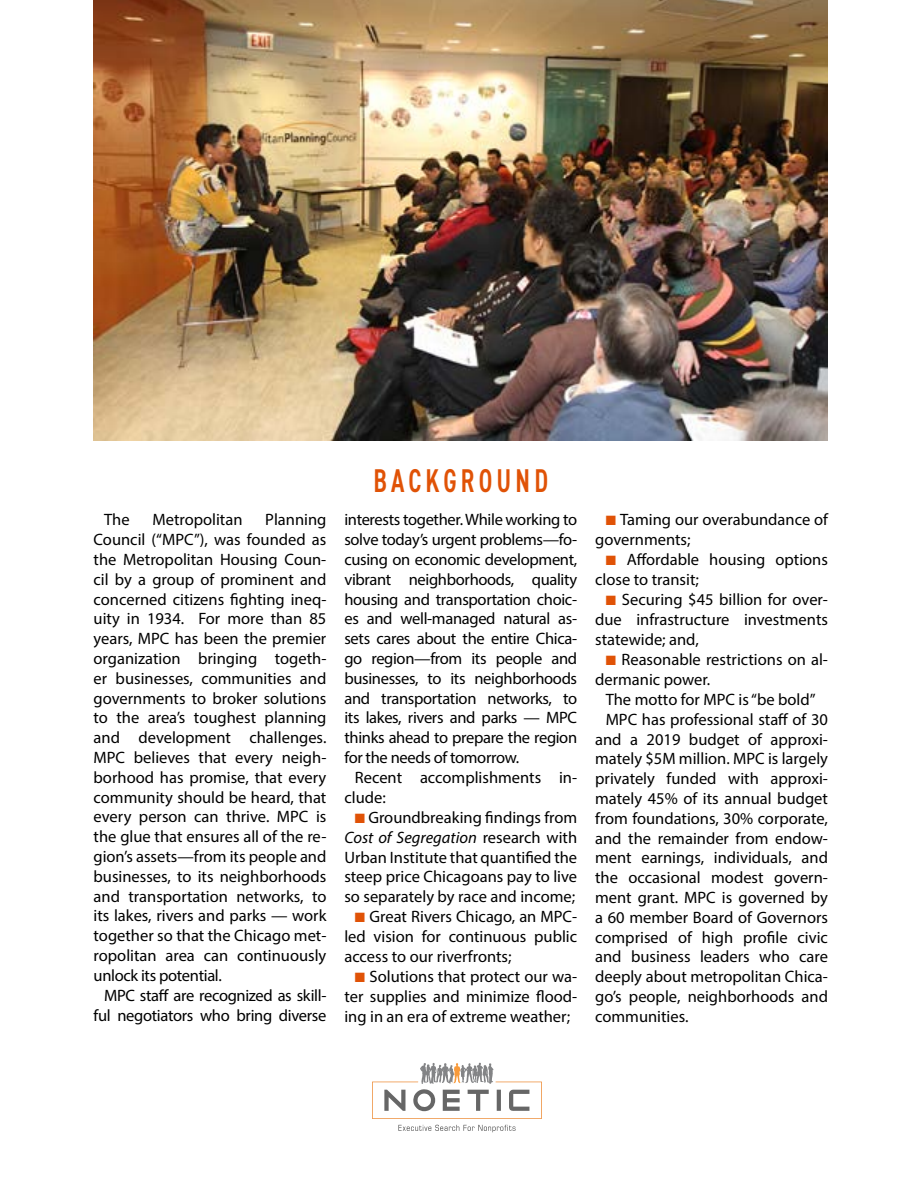
<style>
.page{position:relative;width:918px;height:1188px;background:#fff}
.page>*{position:absolute;margin:0;border:0;box-sizing:border-box;transform-origin:0 0}
.t1{font:600 condensed 33px "DIN2014";letter-spacing:.16em;color:#e05206;scale:.8 1}
.t2{font:16.5px/19.8px "Myriad Pro";color:#000;text-align:justify}
.t3{font:16.5px/19.8px "Myriad Pro";letter-spacing:-.02em;color:#000;text-align:right}
.s1{color:#e05206}
.s2{font-style:italic}
</style>
<div class="page">
<svg style="left:372px;top:1063px;width:170px;height:56px"></svg>
<svg style="left:398px;top:1125px;width:118px;height:7px"></svg>
<img style="left:94px;top:0;width:734px;height:440px">
<p class="t2" style="left:94px;top:510px;width:234px;text-indent:172px">Planning Council (“MPC”), was founded as the Metropolitan Housing Coun&shy;cil by a group of prominent and concerned citizens fighting ineq&shy;uity in 1934. For more than 85 years, MPC has been the premier organization bringing togeth&shy;er businesses, communities and governments to broker solutions to the area’s toughest planning and development challenges.<br>MPC believes that every neigh&shy;borhood has promise, that every community should be heard, that every person can thrive. MPC is the glue that ensures all of the re&shy;gion’s assets—from its people and businesses, to its neighborhoods and transportation networks, to its lakes, rivers and parks — work together so that the Chicago met&shy;ropolitan area can continuously unlock its potential.</p>
<p class="t3" style="left:94px;top:985px;width:234px">MPC staff are recognized as skill&shy;ful negotiators who bring diverse</p>
<p class="t2" style="left:104px;top:510px;width:27px">The</p>
<p class="t2" style="left:152px;top:510px;width:92px">Metropolitan</p>
<h1 class="t1" style="left:373px;top:459px;width:220px">BACKGROUND</h1>
<p class="t2" style="left:344px;top:510px;width:234px">interests together. While working to solve today’s urgent problems—fo&shy;cusing on economic development, vibrant neighborhoods, quality housing and transportation choic&shy;es and well-managed natural as&shy;sets cares about the entire Chica&shy;go region—from its people and businesses, to its neighborhoods and transportation networks, to its lakes, rivers and parks — MPC thinks ahead to prepare the region for the needs of tomorrow.</p>
<p class="t2" style="left:344px;top:767px;width:234px;text-indent:10px">Recent accomplishments in&shy;clude:</p>
<p class="t2" style="left:344px;top:807px;width:234px;text-indent:10px"><span class="s1">■</span> Groundbreaking findings from <span class="s2">Cost of Segregation</span> research with Urban Institute that quantified the steep price Chicagoans pay to live so separately by race and income;</p>
<p class="t2" style="left:344px;top:907px;width:234px;text-indent:10px"><span class="s1">■</span> Great Rivers Chicago, an MPC&shy;led vision for continuous public access to our riverfronts;</p>
<p class="t2" style="left:344px;top:966px;width:234px;text-indent:10px"><span class="s1">■</span> Solutions that protect our wa&shy;ter supplies and minimize flood&shy;ing in an era of extreme weather;</p>
<p class="t2" style="left:595px;top:510px;width:234px;text-indent:11px"><span class="s1">■</span> Taming our overabundance of governments;</p>
<p class="t2" style="left:595px;top:550px;width:234px;text-indent:11px"><span class="s1">■</span> Affordable housing options close to transit;</p>
<p class="t2" style="left:595px;top:589px;width:234px;text-indent:10px"><span class="s1">■</span> Securing $45 billion for over&shy;due infrastructure investments statewide; and,</p>
<p class="t2" style="left:595px;top:649px;width:234px;text-indent:10px"><span class="s1">■</span> Reasonable restrictions on al&shy;dermanic power.</p>
<p class="t2" style="left:606px;top:689px;width:212px">The motto for MPC is “be bold”</p>
<p class="t2" style="left:606px;top:709px;width:224px">MPC has professional staff of 30</p>
<p class="t2" style="left:595px;top:729px;width:234px">and a 2019 budget of approxi-</p>
<p class="t2" style="left:595px;top:749px;width:234px">mately $5M million. MPC is largely</p>
<p class="t2" style="left:595px;top:769px;width:234px">privately funded with approxi-</p>
<p class="t2" style="left:595px;top:788px;width:234px">mately 45% of its annual budget</p>
<p class="t2" style="left:595px;top:808px;width:234px">from foundations, 30% corporate,</p>
<p class="t2" style="left:595px;top:828px;width:234px">and the remainder from endow-</p>
<p class="t2" style="left:595px;top:848px;width:234px">ment earnings, individuals, and</p>
<p class="t2" style="left:595px;top:868px;width:234px">the occasional modest govern-</p>
<p class="t2" style="left:595px;top:887px;width:234px">ment grant. MPC is governed by</p>
<p class="t2" style="left:595px;top:907px;width:234px">a 60 member Board of Governors</p>
<p class="t2" style="left:595px;top:927px;width:234px">comprised of high profile civic</p>
<p class="t2" style="left:595px;top:947px;width:234px">and business leaders who care</p>
<p class="t2" style="left:595px;top:967px;width:234px">deeply about metropolitan Chica-</p>
<p class="t2" style="left:595px;top:986px;width:234px">go’s people, neighborhoods and</p>
<p class="t2" style="left:595px;top:1006px;width:95px">communities.</p>
</div>
